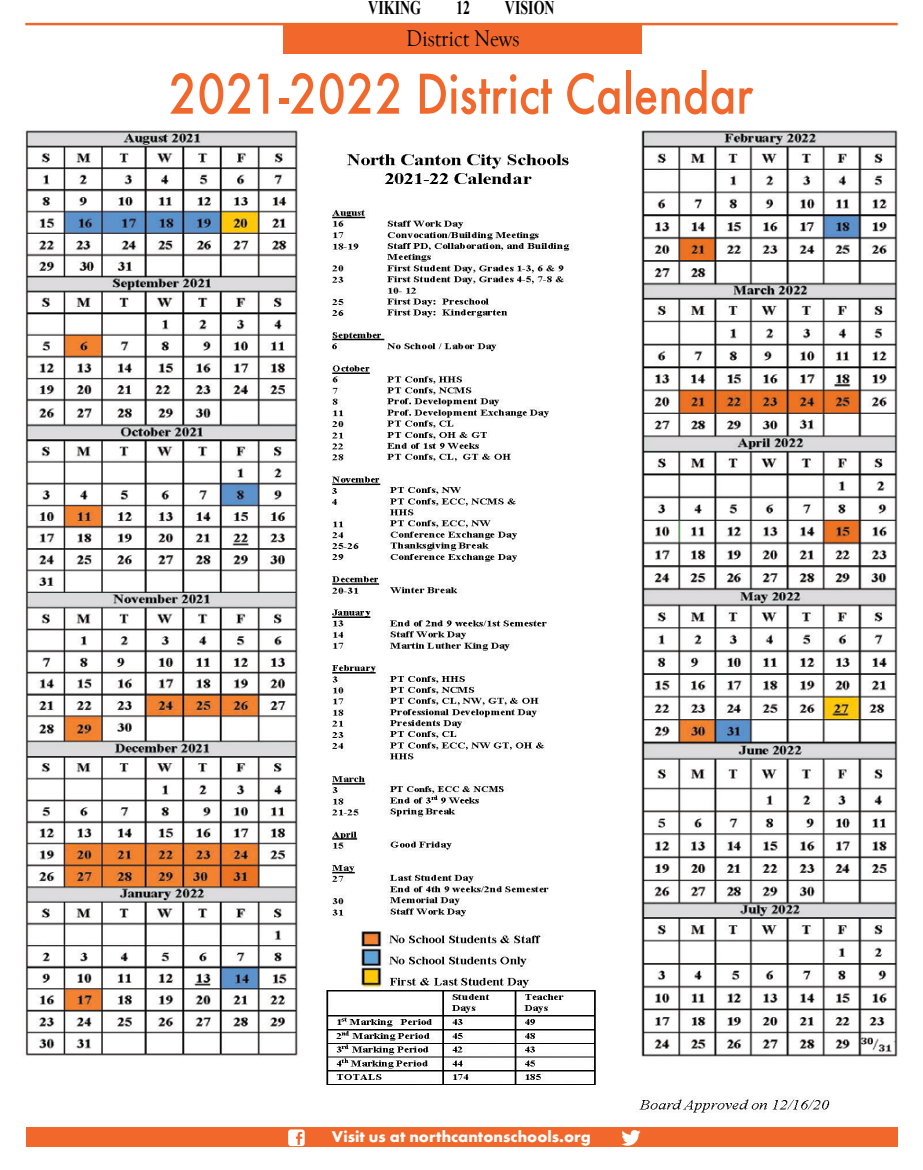
<style>
.page{position:relative;width:923px;height:1170px;background:#fff}
.page>*{position:absolute;margin:0;border:0;box-sizing:border-box;transform-origin:0 0}
.t1{font:500 60px "Futura T";color:#f2682c;scale:.84 1}
.t2{font:23.5px "Goudy Old Style T";color:#000;scale:.91 1}
.t3{font:700 19.25px "Times New Roman";color:#000;scale:.73 1}
.t4{font:700 16.25px "Futura T";color:#fff}
</style>
<div class="page">
<hr style="left:25px;top:23px;width:872px;height:2px;background:#f2682c">
<div style="left:283px;top:24px;width:358px;height:30px;background:#f2682c"></div>
<div style="left:26px;top:1128px;width:871px;height:19px;background:#f2682c"></div>
<svg style="left:621px;top:1130px;width:19px;height:16px"></svg>
<img style="left:288px;top:1129px;width:17px;height:17px">
<img style="left:25px;top:130px;width:872px;height:927px">
<img style="left:318px;top:130px;width:291px;height:790px">
<img style="left:318px;top:988px;width:291px;height:97px">
<img style="left:385px;top:920px;width:224px;height:68px">
<img style="left:636px;top:1097px;width:194px;height:16px">
<p class="t3" style="left:368px;top:-6px;width:74px">VIKING</p>
<p class="t3" style="left:456px;top:-6px;width:21px">12</p>
<p class="t3" style="left:505px;top:-6px;width:70px">VISION</p>
<h2 class="t2" style="left:406px;top:26px;width:126px">District News</h2>
<h1 class="t1" style="left:168px;top:59px;width:697px">2021-2022 District Calendar</h1>
<p class="t4" style="left:332px;top:1127px;width:260px">Visit us at northcantonschools.org</p>
</div>
